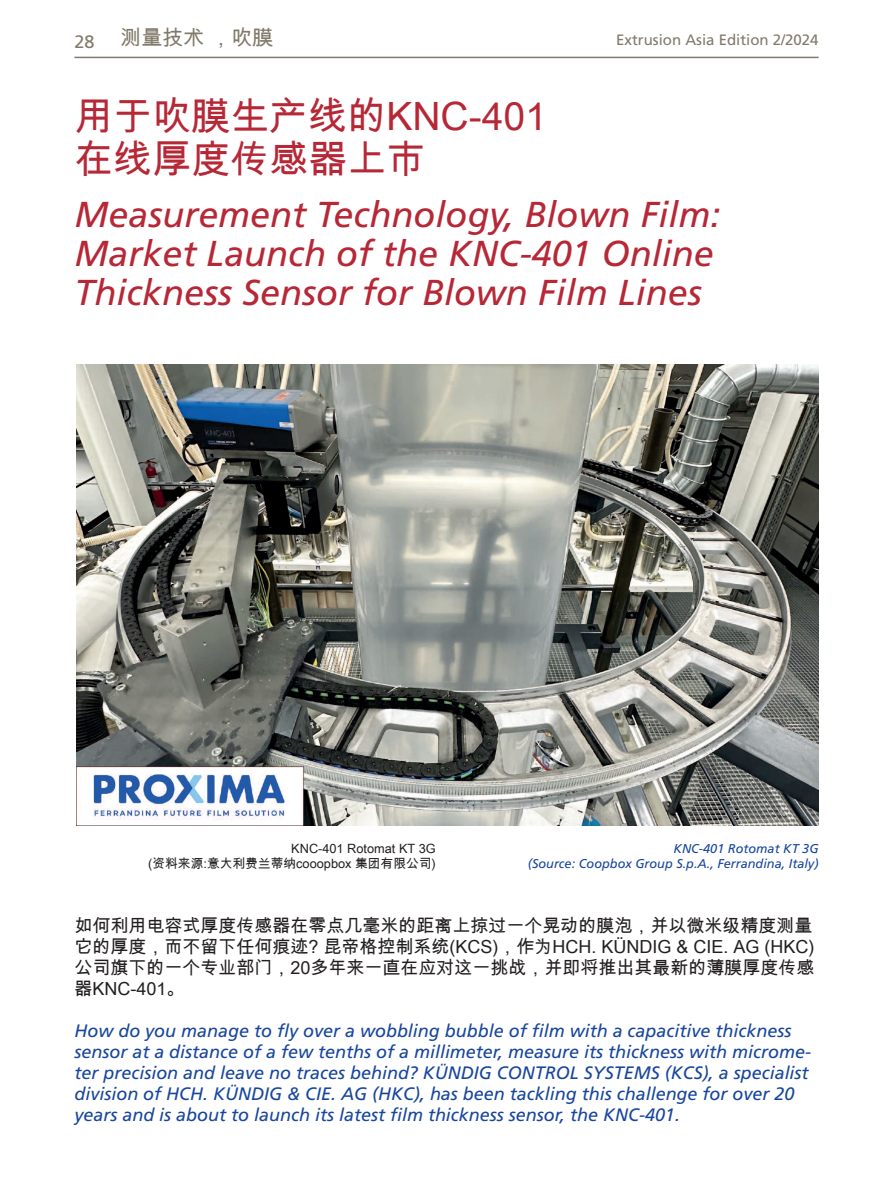
<style>
.page{position:relative;width:893px;height:1191px;background:#fff}
.page>*{position:absolute;margin:0;border:0;box-sizing:border-box;transform-origin:0 0}
.t1{font:39px/42px "Arial Unicode MS";color:#b72837}
.t2{font:italic 36px/39px "Frutiger";color:#b72837}
.t3{font:21px "Arial Unicode MS";color:#817a6b}
.t4{font:italic 18px/21px "Frutiger";color:#18469d}
.t5{font:18px/21px "Arial Unicode MS";color:#231f20;text-align:justify}
.t6{font:15px "Frutiger";color:#817a6b}
.t7{font:italic 12.75px/15px "Frutiger";color:#18469d;text-align:right}
.t8{font:12.75px/15px "Arial Unicode MS";color:#231f20;text-align:right}
</style>
<div class="page">
<hr style="left:74px;top:57px;width:745px;height:1px;background:#817a6b">
<img style="left:77px;top:365px;width:742px;height:461px">
<p class="t3" style="left:74px;top:23px;width:201px"><sub>28</sub> 测量技术，吹膜</p>
<p class="t6" style="left:616px;top:34px;width:204px">Extrusion Asia Edition 2/2024</p>
<h1 class="t1" style="left:74px;top:94px;width:474px">用于吹膜生产线的KNC-401在线厚度传感器上市</h1>
<h2 class="t2" style="left:74px;top:197px;width:647px">Measurement Technology, Blown Film:<br>Market Launch of the KNC-401 Online<br>Thickness Sensor for Blown Film Lines</h2>
<p class="t8" style="left:148px;top:840px;width:289px">KNC-401 Rotomat KT 3G<br>(资料来源:意大利费兰蒂纳cooopbox 集团有限公司)</p>
<p class="t7" style="left:528px;top:842px;width:292px">KNC-401 Rotomat KT 3G<br>(Source: Coopbox Group S.p.A., Ferrandina, Italy)</p>
<p class="t5" style="left:74px;top:914px;width:742px">如何利用电容式厚度传感器在零点几毫米的距离上掠过一个晃动的膜泡，并以微米级精度测量它的厚度，而不留下任何痕迹? 昆帝格控制系统(KCS)，作为HCH. KÜNDIG &amp; CIE. AG (HKC)公司旗下的一个专业部门，20多年来一直在应对这一挑战，并即将推出其最新的薄膜厚度传感器KNC-401。</p>
<p class="t4" style="left:74px;top:1021px;width:738px">How do you manage to fly over a wobbling bubble of film with a capacitive thickness sensor at a distance of a few tenths of a millimeter, measure its thickness with microme&shy;ter precision and leave no traces behind? KÜNDIG CONTROL SYSTEMS (KCS), a specialist division of HCH. KÜNDIG &amp; CIE. AG (HKC), has been tackling this challenge for over 20 years and is about to launch its latest film thickness sensor, the KNC-401.</p>
</div>
